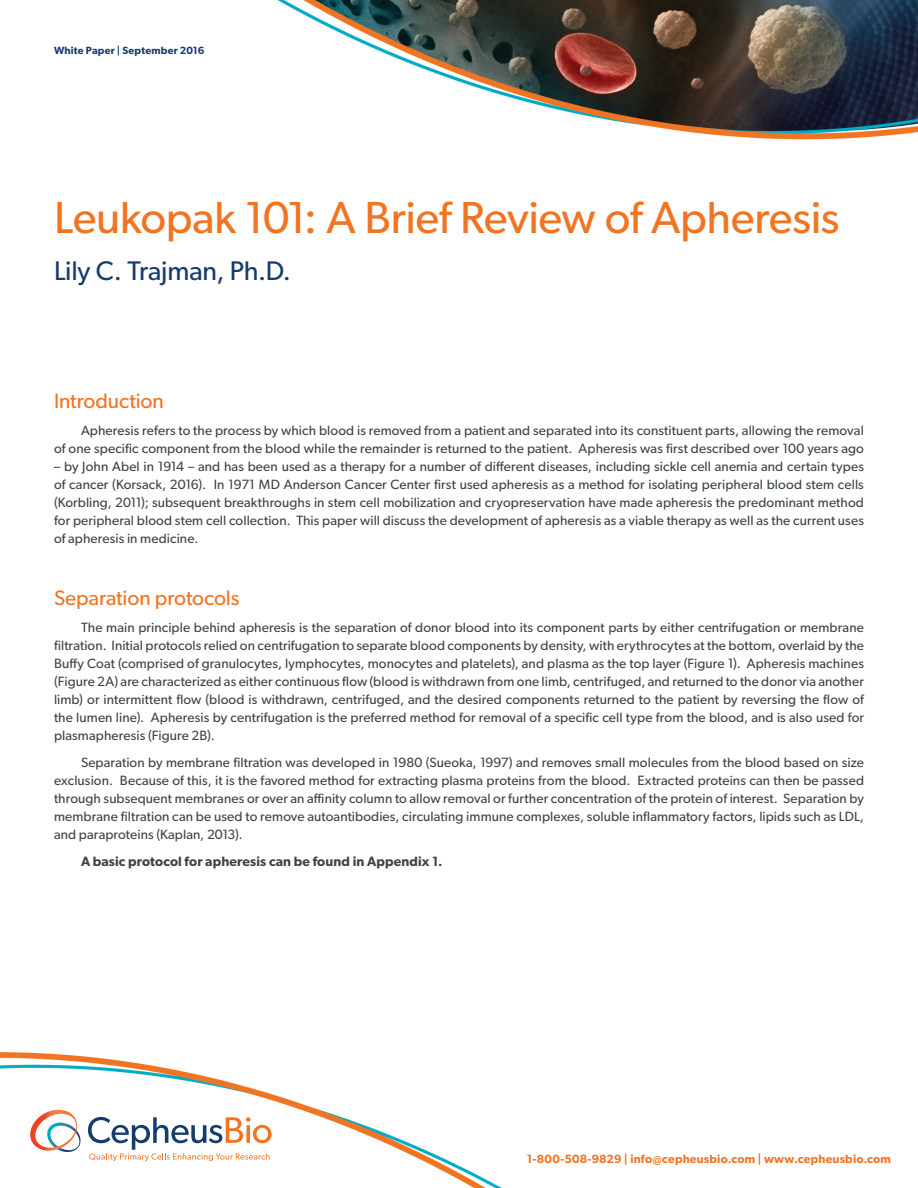
<style>
.page{position:relative;width:918px;height:1188px;background:#fff}
.page>*{position:absolute;margin:0;border:0;box-sizing:border-box;transform-origin:0 0}
.t1{font:45px "Gibson";letter-spacing:-.01em;color:#f07523}
.t2{font:27px "Gibson";letter-spacing:-.01em;color:#163c6d}
.HDR-Header{font:21px "Gibson";letter-spacing:-.005em;color:#f07523}
.MB-Main_Body{font:13.5px/18px "Gibson";letter-spacing:.01em;color:#3c4542;text-align:justify}
.MB-Main_Body-2{font:600 13.5px "Gibson";letter-spacing:.01em;color:#3c4542}
.t3{font:600 12px "Gibson";letter-spacing:.015em;color:#f07523}
.t4{font:600 10.5px "Gibson";letter-spacing:.02em;color:#163c6d}
</style>
<div class="page">
<img style="left:277px;top:0;width:641px;height:140px">
<img style="left:0;top:1052px;width:502px;height:136px">
<svg style="left:27px;top:1110px;width:245px;height:51px"></svg>
<p class="t4" style="left:54px;top:44px;width:152px">White Paper | September 2016</p>
<p class="t1" style="left:54px;top:190px;width:787px">Leukopak 101: A Brief Review of Apheresis</p>
<p class="t2" style="left:54px;top:254px;width:239px">Lily C. Trajman, Ph.D.</p>
<p class="HDR-Header" style="left:54px;top:389px;width:111px">Introduction</p>
<p class="MB-Main_Body" style="left:54px;top:422px;width:811px;text-align:right">Apheresis refers to the process by which blood is removed from a patient and separated into its constituent parts, allowing the removal<br>of one specific component from the blood while the remainder is returned to the patient. Apheresis was first described over 100 years ago</p>
<p class="MB-Main_Body" style="left:54px;top:458px;width:811px">– by John Abel in 1914 – and has been used as a therapy for a number of different diseases, including sickle cell anemia and certain types of cancer (Korsack, 2016). In 1971 MD Anderson Cancer Center first used apheresis as a method for isolating peripheral blood stem cells (Korbling, 2011); subsequent breakthroughs in stem cell mobilization and cryopreservation have made apheresis the predominant method for peripheral blood stem cell collection. This paper will discuss the development of apheresis as a viable therapy as well as the current uses of apheresis in medicine.</p>
<p class="HDR-Header" style="left:54px;top:585px;width:187px">Separation protocols</p>
<p class="MB-Main_Body" style="left:54px;top:618px;width:812px;text-indent:27px">The main principle behind apheresis is the separation of donor blood into its component parts by either centrifugation or membrane filtration. Initial protocols relied on centrifugation to separate blood components by density, with erythrocytes at the bottom, overlaid by the Buffy Coat (comprised of granulocytes, lymphocytes, monocytes and platelets), and plasma as the top layer (Figure 1). Apheresis machines (Figure 2A) are characterized as either continuous flow (blood is withdrawn from one limb, centrifuged, and returned to the donor via another limb) or intermittent flow (blood is withdrawn, centrifuged, and the desired components returned to the patient by reversing the flow of the lumen line). Apheresis by centrifugation is the preferred method for removal of a specific cell type from the blood, and is also used for plasmapheresis (Figure 2B).</p>
<p class="MB-Main_Body" style="left:54px;top:753px;width:812px;text-indent:27px">Separation by membrane filtration was developed in 1980 (Sueoka, 1997) and removes small molecules from the blood based on size exclusion. Because of this, it is the favored method for extracting plasma proteins from the blood. Extracted proteins can then be passed through subsequent membranes or over an affinity column to allow removal or further concentration of the protein of interest. Separation by membrane filtration can be used to remove autoantibodies, circulating immune complexes, soluble inflammatory factors, lipids such as LDL, and paraproteins (Kaplan, 2013).</p>
<p class="MB-Main_Body-2" style="left:81px;top:853px;width:363px">A basic protocol for apheresis can be found in Appendix 1.</p>
<p class="t3" style="left:527px;top:1151px;width:366px">1-800-508-9829 | info@cepheusbio.com | www.cepheusbio.com</p>
</div>
